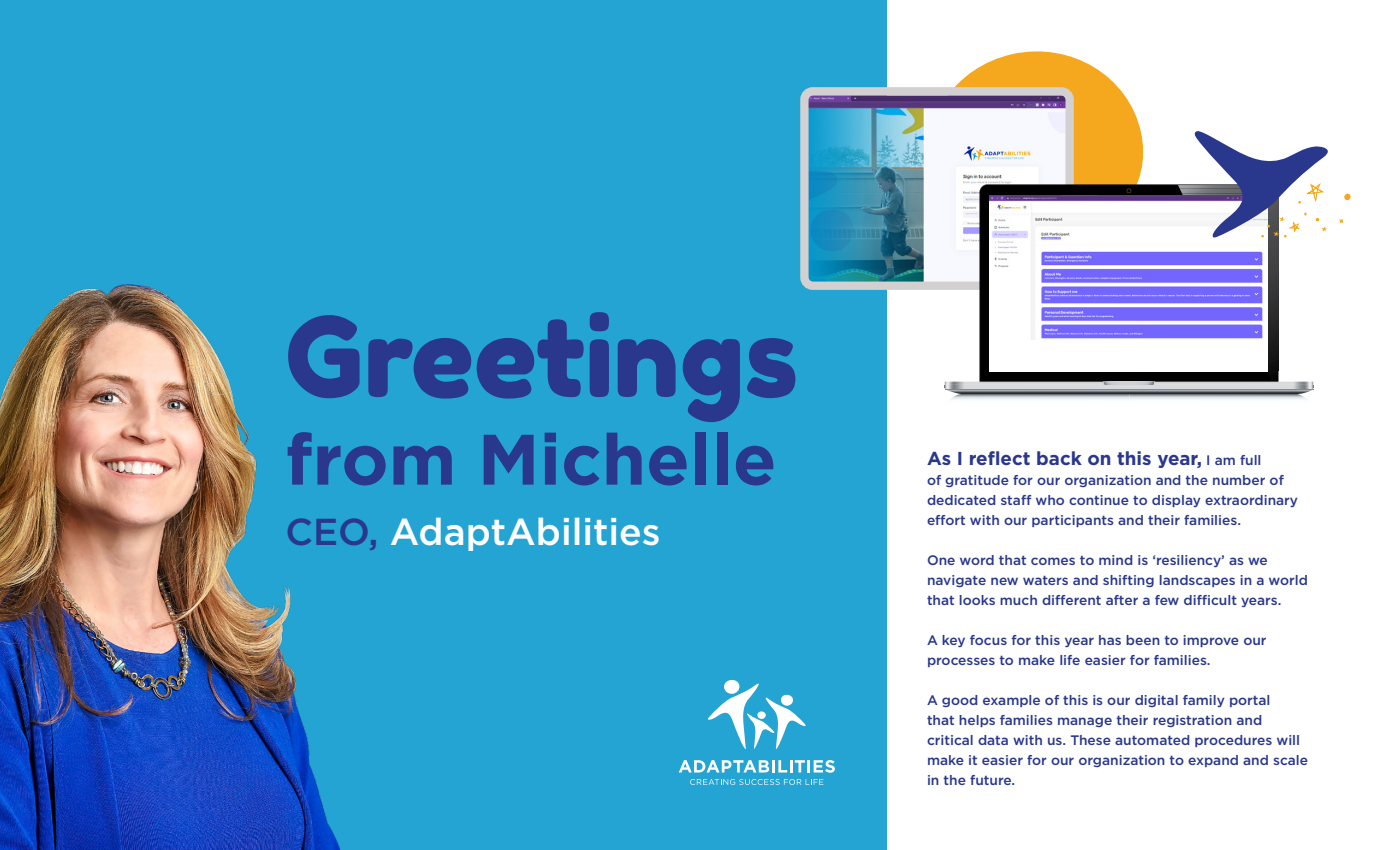
<style>
.page{position:relative;width:1400px;height:850px;background:#fff}
.page>*{position:absolute;margin:0;border:0;box-sizing:border-box;transform-origin:0 0}
.t1{font:110px "Fredoka One";color:#29378d}
.t2{font:700 71.25px "Gotham";color:#29378d}
.t3{font:500 37.5px "Gotham";color:#fff}
.t4{font:700 18.75px "Gotham";color:#29378d}
.t5{font:500 13.75px/20px "Gotham";color:#29378d}
.s1{color:#29378d}
.s2{font-weight:500;font-size:13.75px}
</style>
<div class="page">
<svg style="left:955px;top:51px;width:189px;height:125px;fill:#f5a81d"></svg>
<div style="left:0;top:0;width:887px;height:850px;background:#23a4d2"></div>
<img style="left:809px;top:96px;width:256px;height:185px">
<div style="left:800px;top:87px;width:274px;height:203px;border:8px solid #d2d0d1;border-radius:8px"></div>
<img style="left:0;top:284px;width:341px;height:566px">
<svg style="left:679px;top:760px;width:156px;height:13px"></svg>
<svg style="left:690px;top:779px;width:133px;height:6px"></svg>
<svg style="left:708px;top:679px;width:98px;height:70px"></svg>
<div style="left:941px;top:176px;width:387px;height:234px;background:#fff"></div>
<svg style="left:980px;top:185px;width:214px;height:197px;background:#0c0b0c"></svg>
<div style="left:990px;top:197px;width:278px;height:175px;background:#fff"></div>
<img style="left:1178px;top:185px;width:16px;height:1px">
<img style="left:1178px;top:186px;width:16px;height:2px">
<img style="left:1180px;top:188px;width:14px;height:6px">
<img style="left:1182px;top:193px;width:12px;height:2px">
<svg style="left:1127px;top:189px;width:4px;height:4px"></svg>
<img style="left:945px;top:382px;width:368px;height:9px">
<img style="left:950px;top:391px;width:360px;height:1px">
<img style="left:953px;top:392px;width:354px;height:1px">
<img style="left:956px;top:393px;width:348px;height:1px">
<hr style="left:945px;top:389px;width:368px;height:1px;background:#878787">
<img style="left:950px;top:394px;width:357px;height:6px">
<img style="left:961px;top:394px;width:336px;height:1px">
<img style="left:990px;top:195px;width:204px;height:144px">
<svg style="left:1194px;top:131px;width:157px;height:251px"></svg>
<h1 class="t1" style="left:285px;top:290px;width:514px">Greetings</h1>
<h2 class="t2" style="left:285px;top:412px;width:493px">from Michelle</h2>
<h3 class="t3" style="left:285px;top:507px;width:377px"><span class="s1">CEO,</span> AdaptAbilities</h3>
<h3 class="t4" style="left:927px;top:446px;width:336px">As I reflect back on this year, <span class="s2">I am full</span></h3>
<p class="t5" style="left:927px;top:470px;width:373px">of gratitude for our organization and the number of dedicated staff who continue to display extraordinary effort with our participants and their families.</p>
<p class="t5" style="left:927px;top:550px;width:382px">One word that comes to mind is ‘resiliency’ as we navigate new waters and shifting landscapes in a world that looks much different after a few difficult years.</p>
<p class="t5" style="left:927px;top:630px;width:341px">A key focus for this year has been to improve our processes to make life easier for families.</p>
<p class="t5" style="left:927px;top:690px;width:383px">A good example of this is our digital family portal<br>that helps families manage their registration and critical data with us. These automated procedures will make it easier for our organization to expand and scale in the future.</p>
</div>
